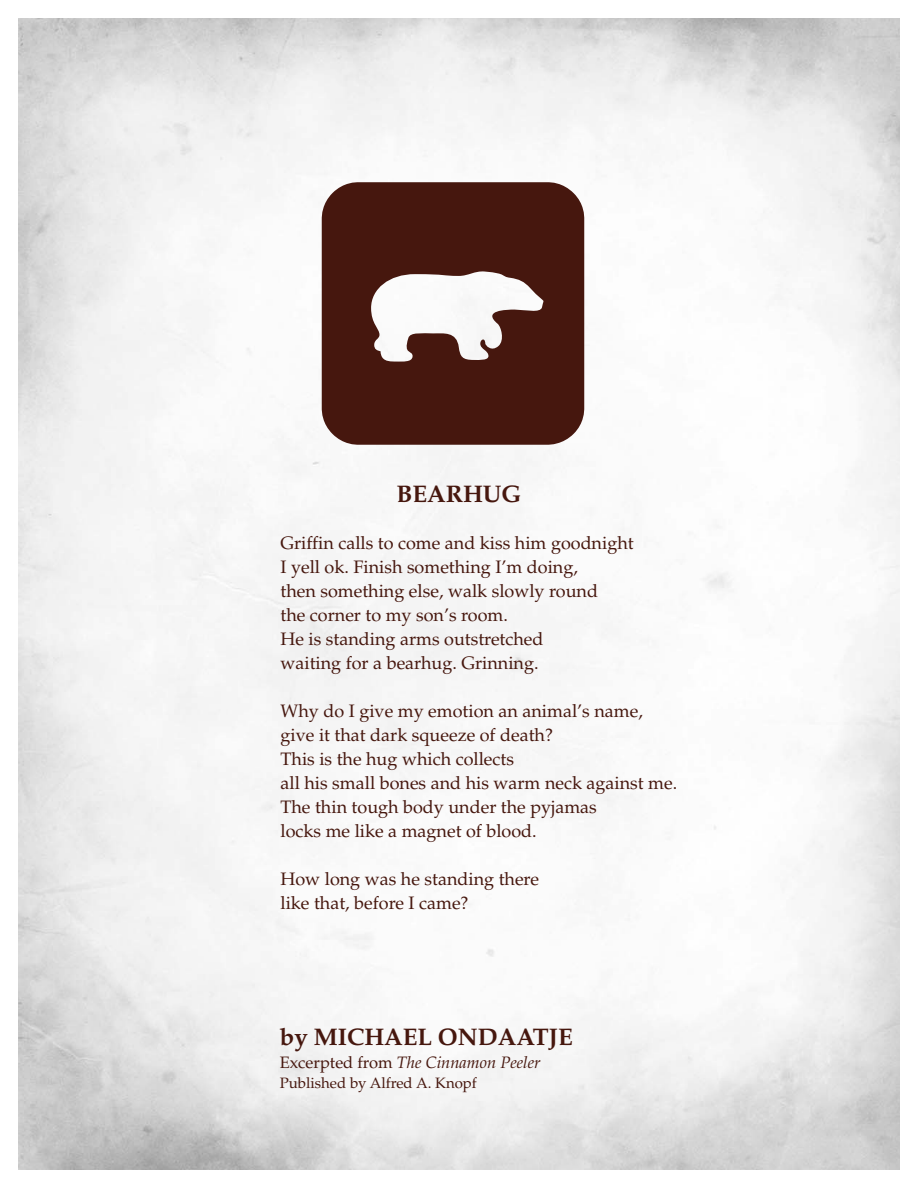
<style>
.page{position:relative;width:918px;height:1188px;background:#fff}
.page>*{position:absolute;margin:0;border:0;box-sizing:border-box;transform-origin:0 0}
.t1{font:900 262.5px "PI Xymbols Travel";color:#46170e}
.t2{font:700 24px "Palatino";color:#46170e}
.t3{font:18px/24px "Palatino";color:#46170e}
.t4{font:italic 16.5px "Palatino";color:#46170e}
.t5{font:15px "Palatino";color:#46170e}
.s1{font-style:normal}
</style>
<div class="page">
<h1 class="t1" style="left:322px;top:182px;width:264px">B</h1>
<h2 class="t2" style="left:396px;top:484px;width:127px">BEARHUG</h2>
<p class="t3" style="left:280px;top:533px;width:355px">Griffin calls to come and kiss him goodnight I yell ok. Finish something I’m doing,<br>then something else, walk slowly round<br>the corner to my son’s room.<br>He is standing arms outstretched<br>waiting for a bearhug. Grinning.</p>
<p class="t3" style="left:280px;top:700px;width:398px">Why do I give my emotion an animal’s name, give it that dark squeeze of death?<br>This is the hug which collects<br>all his small bones and his warm neck against me.<br>The thin tough body under the pyjamas<br>locks me like a magnet of blood.</p>
<p class="t3" style="left:280px;top:868px;width:260px">How long was he standing there like that, before I came?</p>
<h2 class="t2" style="left:280px;top:1027px;width:295px">by MICHAEL ONDAATJE</h2>
<p class="t4" style="left:280px;top:1056px;width:262px"><span class="s1">Excerpted from</span> The Cinnamon Peeler</p>
<p class="t5" style="left:280px;top:1077px;width:199px">Published by Alfred A. Knopf</p>
</div>
